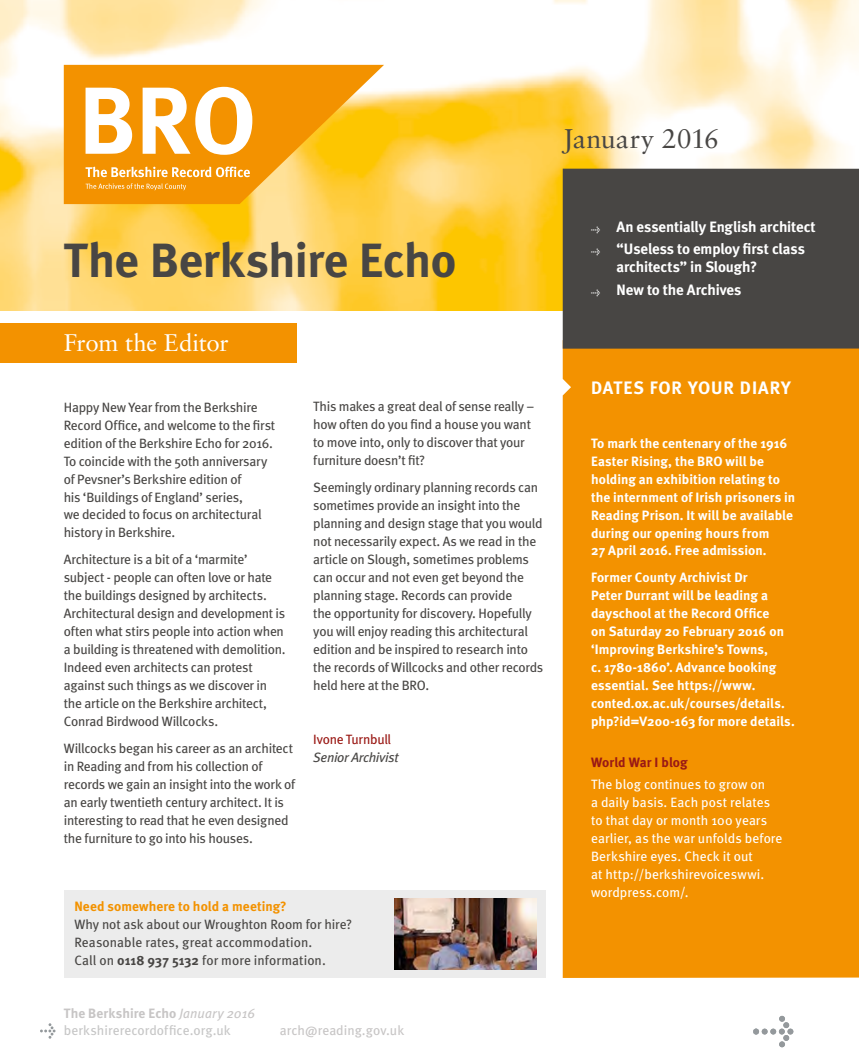
<style>
.page{position:relative;width:859px;height:1063px;background:#fff}
.page>*{position:absolute;margin:0;border:0;box-sizing:border-box;transform-origin:0 0}
.t1{font:700 48px "Meta";letter-spacing:-.005em;color:#484644}
.t2{font:27px "Sabon";letter-spacing:-.005em;color:#484644}
.t3{font:24px "Sabon";letter-spacing:-.015em;color:#fff}
.t4{font:700 18px "Meta";letter-spacing:.05em;color:#fff}
.t5{font:700 15px/22.5px "Meta";letter-spacing:-.01em;color:#fff}
.t6{font:13.5px/18px "Meta";letter-spacing:-.02em;color:#484644}
.t7{font:700 13.5px/18px "Meta";letter-spacing:.005em;color:#fff}
.t8{font:13.5px/18px "Meta";letter-spacing:.005em;color:#fff}
.t9{font:13.5px/18px "Meta";letter-spacing:.005em;color:#484644}
.t10{font:13.5px/16.5px "Meta";letter-spacing:.005em;color:#c6c6c6}
.t11{font:700 13.5px "Meta";letter-spacing:.005em;color:#f39200}
.t12{font:13.5px "Meta";letter-spacing:.005em;color:#c7c5c5}
.t13{font:italic 13.5px "Meta";letter-spacing:-.02em;color:#484644}
.t14{font:13.5px "Meta";letter-spacing:-.02em;color:#9a1915}
.t15{font:700 13.5px "Meta";letter-spacing:.005em;color:#9a1915}
.s1{font-weight:700}
.s2{font-weight:700;color:#c7c5c5}
.s3{font-style:italic;color:#c7c5c5}
.s4{font-family:"Meta Bold Expert";font-weight:400;font-size:7.5px}
</style>
<div class="page">
<img style="left:0;top:0;width:859px;height:310px">
<div style="left:563px;top:340px;width:296px;height:638px;background:#f39200"></div>
<div style="left:563px;top:169px;width:296px;height:180px;background:#484644"></div>
<svg style="left:64px;top:65px;width:320px;height:139px;background:#f6a715"></svg>
<svg style="left:86px;top:87px;width:166px;height:68px"></svg>
<svg style="left:86px;top:167px;width:164px;height:23px;background:#f5a938"></svg>
<div style="left:64px;top:890px;width:482px;height:88px;background:#ececec"></div>
<img style="left:395px;top:898px;width:142px;height:72px">
<div style="left:0;top:324px;width:296px;height:39px;background:#f39200"></div>
<svg style="left:562px;top:379px;width:9px;height:17px"></svg>
<svg style="left:40px;top:1023px;width:16px;height:16px"></svg>
<svg style="left:753px;top:1016px;width:40px;height:31px"></svg>
<h2 class="t2" style="left:563px;top:122px;width:158px">January 2016</h2>
<h1 class="t1" style="left:64px;top:232px;width:394px">The Berkshire Echo</h1>
<h3 class="t3" style="left:64px;top:328px;width:166px">From the Editor</h3>
<p class="t6" style="left:64px;top:398px;width:213px">Happy New Year from the Berkshire Record Office, and welcome to the first edition of the Berkshire Echo for 2016.<br>To coincide with the 50th anniversary of Pevsner’s Berkshire edition of<br>his ‘Buildings of England’ series,<br>we decided to focus on architectural history in Berkshire.</p>
<p class="t6" style="left:64px;top:551px;width:223px">Architecture is a bit of a ‘marmite’ subject - people can often love or hate the buildings designed by architects.<br>Architectural design and development is often what stirs people into action when a building is threatened with demolition.<br>Indeed even architects can protest against such things as we discover in the article on the Berkshire architect, Conrad Birdwood Willcocks.</p>
<p class="t6" style="left:64px;top:740px;width:233px">Willcocks began his career as an architect in Reading and from his collection of records we gain an insight into the work of an early twentieth century architect. It is interesting to read that he even designed the furniture to go into his houses.</p>
<p class="t6" style="left:313px;top:398px;width:223px">This makes a great deal of sense really – how often do you find a house you want to move into, only to discover that your furniture doesn’t fit?</p>
<p class="t6" style="left:313px;top:479px;width:232px">Seemingly ordinary planning records can sometimes provide an insight into the planning and design stage that you would not necessarily expect. As we read in the article on Slough, sometimes problems can occur and not even get beyond the planning stage. Records can provide<br>the opportunity for discovery. Hopefully you will enjoy reading this architectural edition and be inspired to research into the records of Willcocks and other records held here at the BRO.</p>
<p class="t14" style="left:313px;top:732px;width:79px">Ivone Turnbull</p>
<p class="t13" style="left:313px;top:750px;width:87px">Senior Archivist</p>
<p class="t11" style="left:74px;top:898px;width:214px">Need somewhere to hold a meeting?</p>
<p class="t9" style="left:74px;top:915px;width:279px">Why not ask about our Wroughton Room for hire?<br>Reasonable rates, great accommodation.<br>Call on <span class="s1">0118 937 5132</span> for more information.</p>
<p class="t10" style="left:64px;top:1005px;width:193px"><span class="s2">The Berkshire Echo</span> <span class="s3">January 2016 </span>berkshirerecordoffice.org.uk</p>
<p class="t12" style="left:280px;top:1022px;width:126px">arch@reading.gov.uk</p>
<p class="t5" style="left:591px;top:215px;width:226px"><span class="s4">l</span> An essentially English architect <span class="s4">l</span> “Useless to employ first class</p>
<p class="t5" style="left:591px;top:255px;width:168px;text-indent:26px">architects” in Slough? <span class="s4">l</span> New to the Archives</p>
<h3 class="t4" style="left:591px;top:377px;width:201px">DATES FOR YOUR DIARY</h3>
<p class="t7" style="left:591px;top:434px;width:206px">To mark the centenary of the 1916<br>Easter Rising, the BRO will be holding an exhibition relating to the internment of Irish prisoners in<br>Reading Prison. It will be available during our opening hours from<br>27 April 2016. Free admission.</p>
<p class="t7" style="left:591px;top:569px;width:205px">Former County Archivist Dr<br>Peter Durrant will be leading a dayschool at the Record Office<br>on Saturday 20 February 2016 on ‘Improving Berkshire’s Towns,<br>c. 1780-1860’. Advance booking essential. See https://www. conted.ox.ac.uk/courses/details. php?id=V200-163 for more details.</p>
<p class="t15" style="left:591px;top:754px;width:98px">World War I blog</p>
<p class="t8" style="left:591px;top:776px;width:193px">The blog continues to grow on<br>a daily basis. Each post relates to that day or month 100 years earlier, as the war unfolds before<br>Berkshire eyes. Check it out<br>at http://berkshirevoiceswwi. wordpress.com/.</p>
</div>
